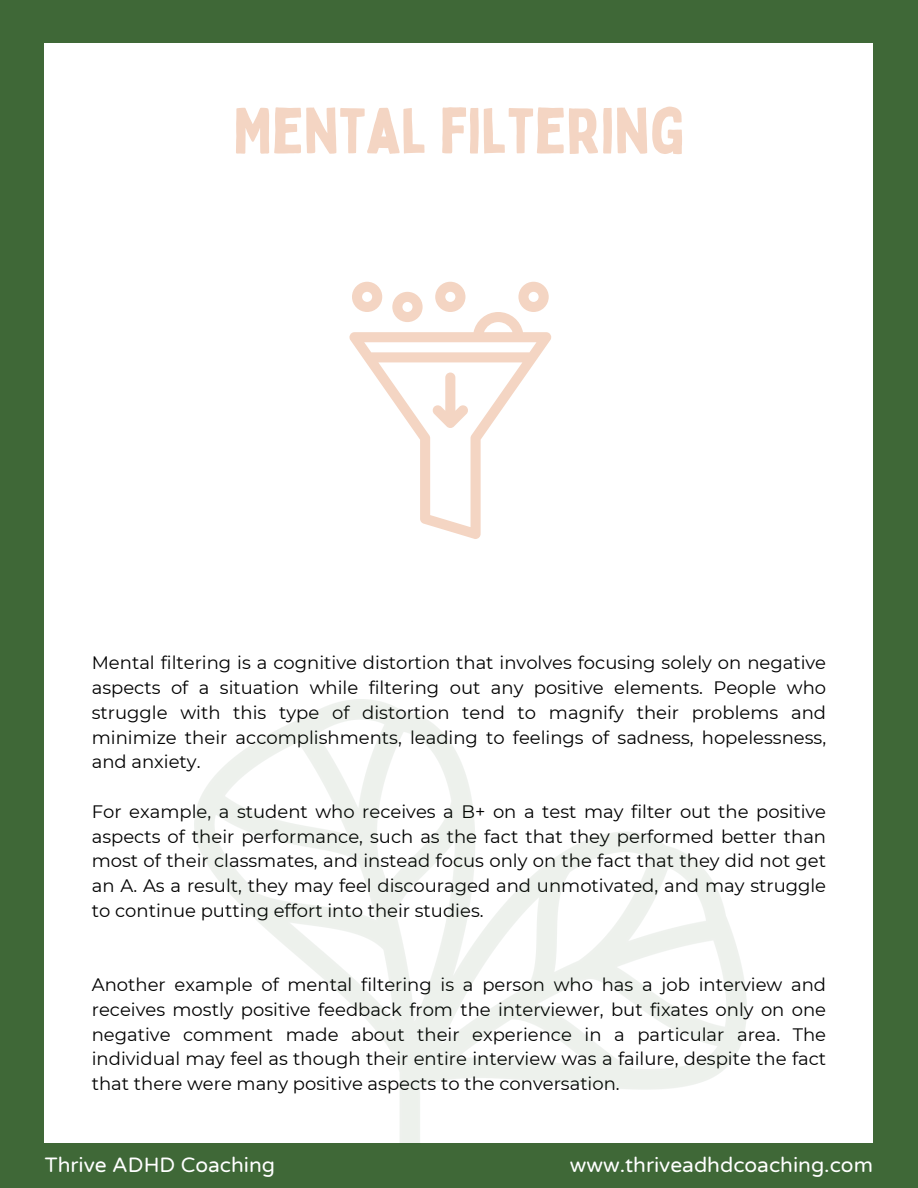
<style>
.page{position:relative;width:918px;height:1188px;background:#3f6837}
.page>*{position:absolute;margin:0;border:0;box-sizing:border-box;transform-origin:0 0}
.t1{font:63px "Bobby Jones";color:#f4d5c3}
.t2{font:21px "Varela Round";color:#fff}
.t3{font:18px/24.8px "Montserrat";color:#000;text-align:justify}
</style>
<div class="page">
<div style="left:45px;top:43px;width:828px;height:1100px;background:#fff"></div>
<svg style="left:349px;top:312px;width:203px;height:227px"></svg>
<svg style="left:392px;top:292px;width:31px;height:30px"></svg>
<svg style="left:352px;top:282px;width:30px;height:30px"></svg>
<svg style="left:518px;top:282px;width:31px;height:30px"></svg>
<svg style="left:435px;top:282px;width:30px;height:30px"></svg>
<svg style="left:432px;top:373px;width:36px;height:56px"></svg>
<h1 class="t1" style="left:233px;top:91px;width:453px">MENTAL FILTERING</h1>
<p class="t3" style="left:92px;top:651px;width:736px">Mental filtering is a cognitive distortion that involves focusing solely on negative aspects of a situation while filtering out any positive elements. People who struggle with this type of distortion tend to magnify their problems and minimize their accomplishments, leading to feelings of sadness, hopelessness, and anxiety.</p>
<p class="t3" style="left:92px;top:799px;width:736px">For example, a student who receives a B+ on a test may filter out the positive aspects of their performance, such as the fact that they performed better than most of their classmates, and instead focus only on the fact that they did not get an A. As a result, they may feel discouraged and unmotivated, and may struggle to continue putting effort into their studies.</p>
<p class="t3" style="left:92px;top:972px;width:736px">Another example of mental filtering is a person who has a job interview and receives mostly positive feedback from the interviewer, but fixates only on one negative comment made about their experience in a particular area. The individual may feel as though their entire interview was a failure, despite the fact that there were many positive aspects to the conversation.</p>
<p class="t2" style="left:45px;top:1153px;width:232px">Thrive ADHD Coaching</p>
<p class="t2" style="left:570px;top:1153px;width:305px">www.thriveadhdcoaching.com</p>
</div>
